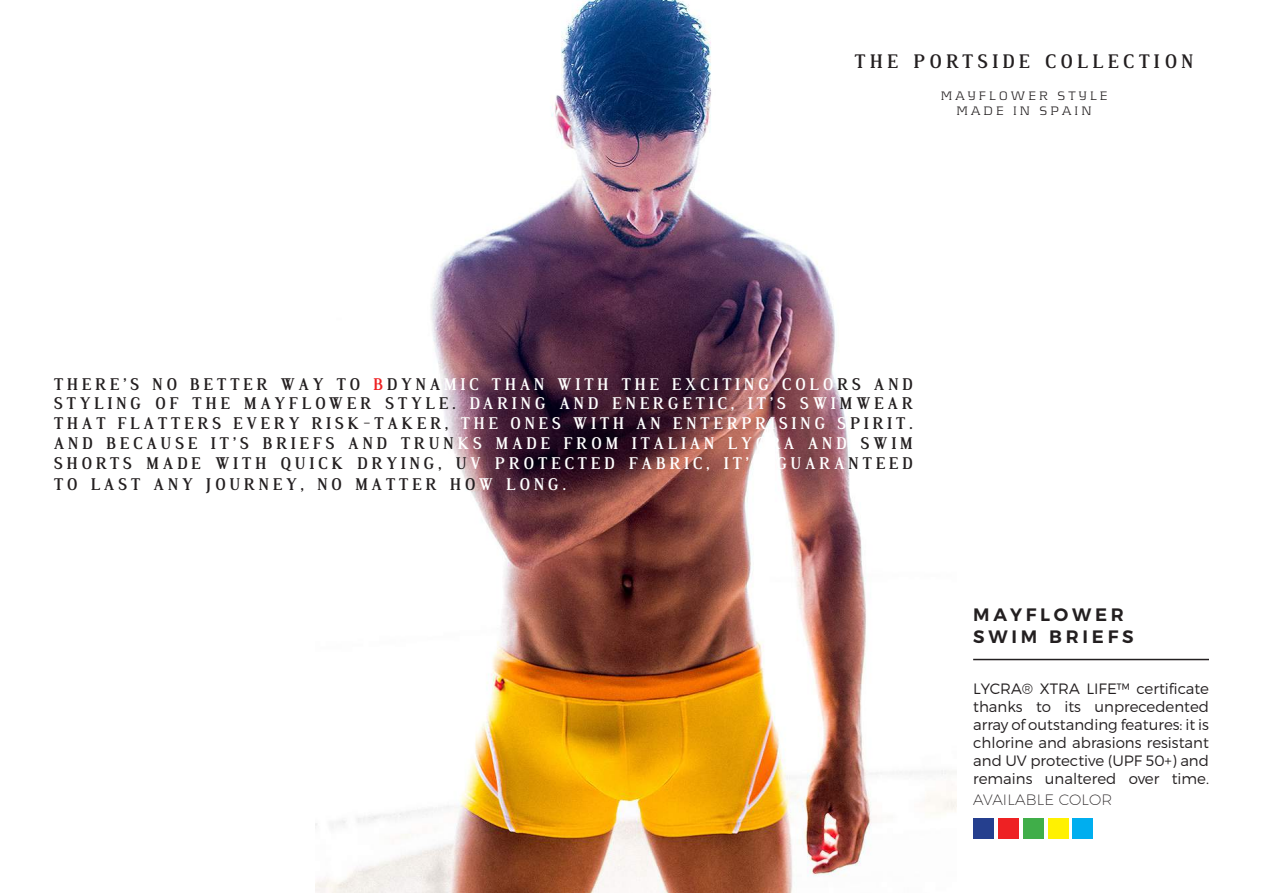
<style>
.page{position:relative;width:1263px;height:893px;background:#fff}
.page>*{position:absolute;margin:0;border:0;box-sizing:border-box;transform-origin:0 0}
.t1{font:700 19.05px "Dustismo Roman";letter-spacing:.25em;color:#231f20}
.t2{font:600 18px/21.6px "Montserrat";letter-spacing:.21em;color:#231f20}
.t3{font:700 16.5px/19.8px "Dustismo Roman";letter-spacing:.25em;color:#231f20;text-align:justify}
.t4{font:300 15px/18px "Montserrat";color:#231f20;text-align:justify}
.t5{font:200 15px "Montserrat";letter-spacing:.01em;color:#231f20}
.t6{font:300 12.75px/15.3px "Kontrapunkt";letter-spacing:.25em;color:#231f20;text-align:center}
.s1{color:#ee2123}
.s2{color:#fff}
</style>
<div class="page">
<img style="left:316px;top:0;width:641px;height:893px">
<div style="left:973px;top:818px;width:21px;height:21px;background:#253f8e"></div>
<div style="left:998px;top:818px;width:20px;height:21px;background:#ee2123"></div>
<div style="left:1023px;top:818px;width:20px;height:21px;background:#40ae49"></div>
<div style="left:1048px;top:818px;width:20px;height:21px;background:#fff101"></div>
<div style="left:1073px;top:818px;width:20px;height:21px;background:#00aeef"></div>
<hr style="left:973px;top:659px;width:236px;height:1px;background:#231f20">
<p class="t1" style="left:855px;top:48px;width:340px">THE PORTSIDE COLLECTION</p>
<p class="t6" style="left:941px;top:87px;width:168px">MAYFLOWER STYLE<br>MADE IN SPAIN</p>
<p class="t3" style="left:54px;top:373px;width:860px">THERE’S NO BETTER WAY TO <span class="s1">B</span>DYNA<span class="s2">MIC THAN WITH THE EXCITING COLO</span>RS AND STYLING OF THE MAYFLOWER STYLE. <span class="s2">DARING AND ENERGETIC, IT’S SWI</span>MWEAR THAT FLATTERS EVERY RISK-TAKER, <span class="s2">THE ONES WITH AN ENTERPRISING S</span>PIRIT.<br>AND BECAUSE IT’S BRIEFS AND TRUN<span class="s2">KS MADE FROM ITALIAN LYCRA AND</span> SWIM SHORTS MADE WITH QUICK DRYING, U<span class="s2">V PROTECTED FABRIC, IT’S GUARA</span>NTEED</p>
<p class="t3" style="left:54px;top:474px;width:513px">TO LAST ANY JOURNEY, NO MATTER HO<span class="s2">W LONG.</span></p>
<p class="t2" style="left:973px;top:604px;width:162px">MAYFLOWER<br>SWIM BRIEFS</p>
<p class="t4" style="left:973px;top:679px;width:237px">LYCRA® XTRA LIFE™ certificate thanks to its unprecedented array of outstanding features: it is chlorine and abrasions resistant and UV protective (UPF 50+) and remains unaltered over time.</p>
<p class="t5" style="left:973px;top:790px;width:141px">AVAILABLE COLOR</p>
</div>
